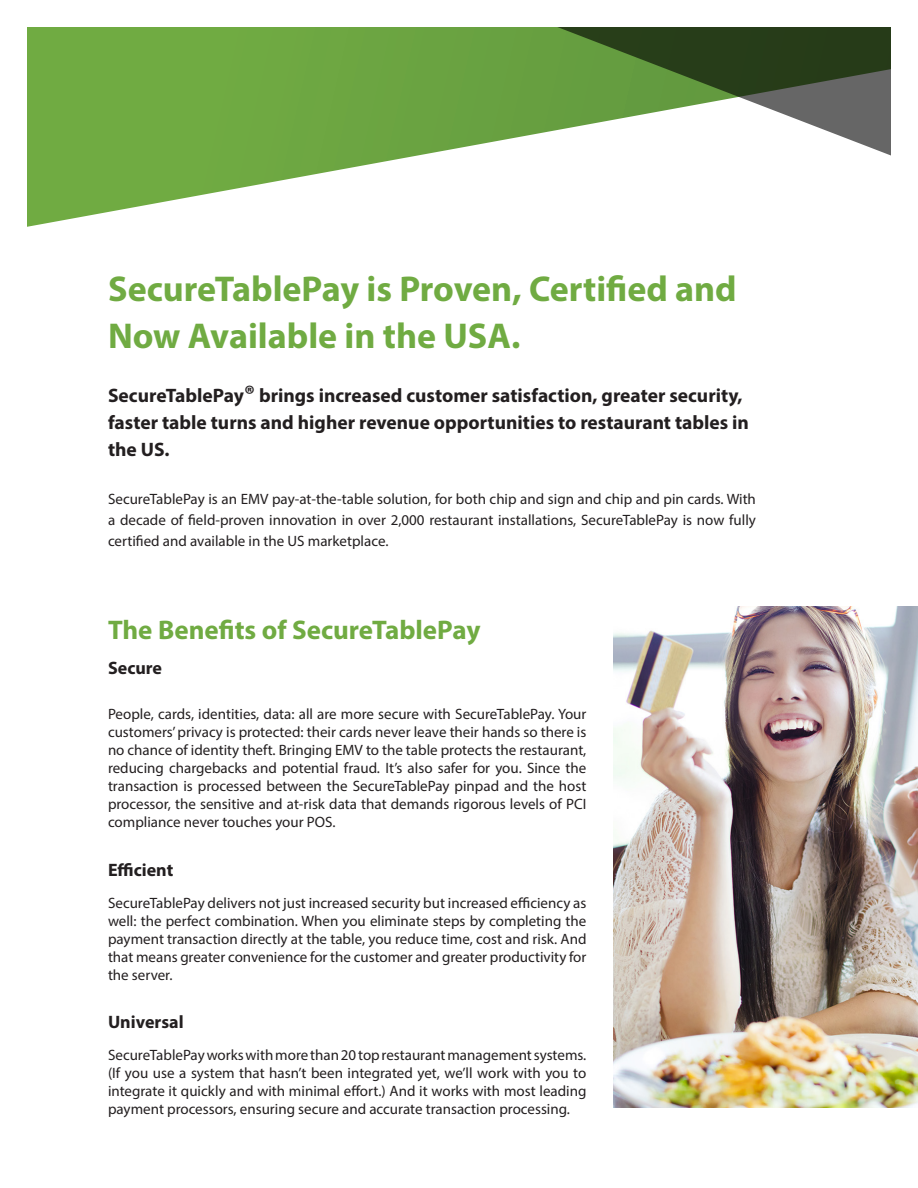
<style>
.page{position:relative;width:918px;height:1188px;background:#fff}
.page>*{position:absolute;margin:0;border:0;box-sizing:border-box;transform-origin:0 0}
.t1{font:700 36px/46.8px "Myriad Pro";color:#70ab42}
.t2{font:700 27px "Myriad Pro";color:#70ab42}
.t3{font:700 19.5px/27px "Myriad Pro";color:#231f20}
.sub-title{font:700 18px "Myriad Pro";color:#231f20}
.sub-title-2{font:15px/18px "Myriad Pro";color:#231f20;text-align:justify}
.body{font:15px/21px "Myriad Pro";color:#231f20;text-align:justify}
.s1{font-size:24px}
</style>
<div class="page">
<svg style="left:27px;top:27px;width:530px;height:200px"></svg>
<svg style="left:557px;top:27px;width:334px;height:129px"></svg>
<img style="left:613px;top:606px;width:305px;height:501px">
<p class="t1" style="left:108px;top:265px;width:630px">SecureTablePay is Proven, Certified and<br>Now Available in the USA.</p>
<p class="t3" style="left:108px;top:382px;width:643px">SecureTablePay<span class="s1">®</span> brings increased customer satisfaction, greater security, faster table turns and higher revenue opportunities to restaurant tables in the US.</p>
<p class="body" style="left:108px;top:488px;width:650px">SecureTablePay is an EMV pay-at-the-table solution, for both chip and sign and chip and pin cards. With a decade of field-proven innovation in over 2,000 restaurant installations, SecureTablePay is now fully certified and available in the US marketplace.</p>
<p class="t2" style="left:108px;top:613px;width:374px">The Benefits of SecureTablePay</p>
<p class="sub-title" style="left:108px;top:657px;width:56px">Secure</p>
<p class="sub-title-2" style="left:108px;top:705px;width:480px">People, cards, identities, data: all are more secure with SecureTablePay. Your customers’ privacy is protected: their cards never leave their hands so there is no chance of identity theft. Bringing EMV to the table protects the restaurant, reducing chargebacks and potential fraud. It’s also safer for you. Since the transaction is processed between the SecureTablePay pinpad and the host processor, the sensitive and at-risk data that demands rigorous levels of PCI compliance never touches your POS.</p>
<p class="sub-title" style="left:108px;top:858px;width:67px">Efficient</p>
<p class="sub-title-2" style="left:108px;top:893px;width:480px">SecureTablePay delivers not just increased security but increased efficiency as well: the perfect combination. When you eliminate steps by completing the payment transaction directly at the table, you reduce time, cost and risk. And that means greater convenience for the customer and greater productivity for the server.</p>
<p class="sub-title" style="left:108px;top:1010px;width:77px">Universal</p>
<p class="sub-title-2" style="left:108px;top:1045px;width:480px">SecureTablePay works with more than 20 top restaurant management systems. (If you use a system that hasn’t been integrated yet, we’ll work with you to integrate it quickly and with minimal effort.) And it works with most leading payment processors, ensuring secure and accurate transaction processing.</p>
</div>
